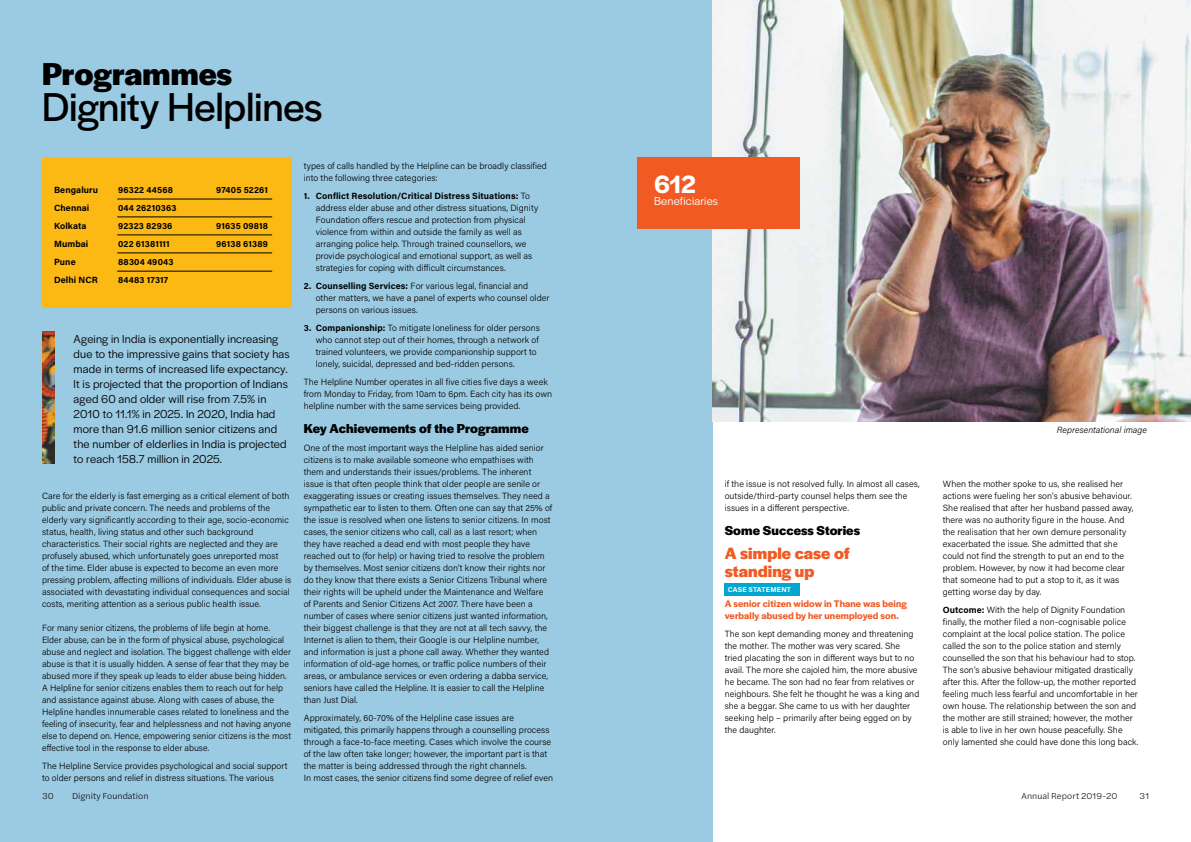
<style>
.page{position:relative;width:1191px;height:842px;background:#fff}
.page>*{position:absolute;margin:0;border:0;box-sizing:border-box;transform-origin:0 0}
.t1{font:42px "Halyard Display";letter-spacing:-.005em;color:#000}
.t2{font:700 33px "Halyard Display";color:#000}
.t3{font:600 26px "Halyard Display";color:#fff}
.t4{font:700 17px/18px "Halyard Display";letter-spacing:.005em;color:#f15a22}
.t5{font:700 13.5px "Halyard Display";color:#000}
.t6{font:12px/15px "Halyard Display";letter-spacing:.015em;color:#000}
.t7{font:12px "Halyard Display";letter-spacing:.015em;color:#fff}
.t8{font:600 10px/12px "Halyard Display";letter-spacing:.01em;color:#f15a22}
.t9{font:300 9px/12px "Acumin Pro";letter-spacing:.005em;color:#000}
.t10{font:700 9px "Acumin Pro";letter-spacing:.015em;color:#000}
.t11{font:300 9px "Halyard Text";letter-spacing:.005em;color:#000}
.t12{font:italic 300 9px "Acumin Pro";letter-spacing:.005em;color:#000}
.t13{font:700 7px "Acumin Pro";letter-spacing:.025em;color:#fff}
.s1{font-weight:700}
</style>
<div class="page">
<div style="left:0;top:0;width:712px;height:842px;background:#9bcbe3"></div>
<div style="left:42px;top:157px;width:250px;height:150px;background:#fdb913"></div>
<hr style="left:117px;top:199px;width:155px;height:1px;background:#000">
<hr style="left:117px;top:217px;width:155px;height:1px;background:#000">
<hr style="left:117px;top:235px;width:155px;height:1px;background:#000">
<hr style="left:117px;top:253px;width:155px;height:1px;background:#000">
<hr style="left:117px;top:271px;width:155px;height:1px;background:#000">
<img style="left:42px;top:331px;width:12px;height:132px">
<img style="left:712px;top:0;width:479px;height:422px">
<div style="left:724px;top:583px;width:76px;height:12px;background:#01a7cf"></div>
<div style="left:638px;top:157px;width:162px;height:72px;background:#f15a22"></div>
<h2 class="t2" style="left:42px;top:50px;width:192px">Programmes</h2>
<h1 class="t1" style="left:42px;top:77px;width:282px">Dignity Helplines</h1>
<p class="t10" style="left:54px;top:184px;width:46px">Bengaluru</p>
<p class="t10" style="left:118px;top:184px;width:56px">96322 44568</p>
<p class="t10" style="left:216px;top:184px;width:54px">97405 52261</p>
<p class="t10" style="left:54px;top:202px;width:37px">Chennai</p>
<p class="t10" style="left:118px;top:202px;width:60px">044 26210363</p>
<p class="t10" style="left:54px;top:220px;width:34px">Kolkata</p>
<p class="t10" style="left:118px;top:220px;width:56px">92323 82936</p>
<p class="t10" style="left:216px;top:220px;width:54px">91635 09818</p>
<p class="t10" style="left:54px;top:238px;width:36px">Mumbai</p>
<p class="t10" style="left:118px;top:238px;width:53px">022 61381111</p>
<p class="t10" style="left:216px;top:238px;width:53px">96138 61389</p>
<p class="t10" style="left:54px;top:256px;width:23px">Pune</p>
<p class="t10" style="left:118px;top:256px;width:57px">88304 49043</p>
<p class="t10" style="left:54px;top:274px;width:45px">Delhi NCR</p>
<p class="t10" style="left:118px;top:274px;width:52px">84483 17317</p>
<p class="t6" style="left:74px;top:331px;width:217px">Ageing in India is exponentially increasing due to the impressive gains that society has made in terms of increased life expectancy.<br>It is projected that the proportion of Indians aged 60 and older will rise from 7.5% in 2010 to 11.1% in 2025. In 2020, India had more than 91.6 million senior citizens and the number of elderlies in India is projected to reach 158.7 million in 2025.</p>
<p class="t9" style="left:42px;top:490px;width:251px">Care for the elderly is fast emerging as a critical element of both public and private concern. The needs and problems of the elderly vary significantly according to their age, socio-economic status, health, living status and other such background characteristics. Their social rights are neglected and they are profusely abused, which unfortunately goes unreported most<br>of the time. Elder abuse is expected to become an even more pressing problem, affecting millions of individuals. Elder abuse is associated with devastating individual consequences and social costs, meriting attention as a serious public health issue.</p>
<p class="t9" style="left:42px;top:622px;width:251px">For many senior citizens, the problems of life begin at home.<br>Elder abuse, can be in the form of physical abuse, psychological abuse and neglect and isolation. The biggest challenge with elder abuse is that it is usually hidden. A sense of fear that they may be abused more if they speak up leads to elder abuse being hidden.<br>A Helpline for senior citizens enables them to reach out for help and assistance against abuse. Along with cases of abuse, the Helpline handles innumerable cases related to loneliness and the feeling of insecurity, fear and helplessness and not having anyone else to depend on. Hence, empowering senior citizens is the most effective tool in the response to elder abuse.</p>
<p class="t9" style="left:42px;top:760px;width:247px">The Helpline Service provides psychological and social support to older persons and relief in distress situations. The various</p>
<p class="t9" style="left:304px;top:160px;width:245px">types of calls handled by the Helpline can be broadly classified into the following three categories:</p>
<p class="t9" style="left:316px;top:190px;width:224px;text-indent:-12px"><span class="s1">1. Conflict Resolution/Critical Distress Situations:</span> To address elder abuse and other distress situations, Dignity Foundation offers rescue and protection from physical violence from within and outside the family as well as arranging police help. Through trained counsellors, we provide psychological and emotional support, as well as strategies for coping with difficult circumstances.</p>
<p class="t9" style="left:316px;top:279px;width:235px;text-indent:-12px"><span class="s1">2. Counselling Services:</span> For various legal, financial and other matters, we have a panel of experts who counsel older persons on various issues.</p>
<p class="t9" style="left:316px;top:321px;width:226px;text-indent:-12px"><span class="s1">3. Companionship:</span> To mitigate loneliness for older persons who cannot step out of their homes, through a network of trained volunteers, we provide companionship support to lonely, suicidal, depressed and bed-ridden persons.</p>
<p class="t9" style="left:304px;top:375px;width:250px">The Helpline Number operates in all five cities five days a week from Monday to Friday, from 10am to 6pm. Each city has its own helpline number with the same services being provided.</p>
<h3 class="t5" style="left:304px;top:419px;width:226px">Key Achievements of the Programme</h3>
<p class="t9" style="left:304px;top:442px;width:250px">One of the most important ways the Helpline has aided senior citizens is to make available someone who empathises with them and understands their issues/problems. The inherent issue is that often people think that older people are senile or exaggerating issues or creating issues themselves. They need a sympathetic ear to listen to them. Often one can say that 25% of the issue is resolved when one listens to senior citizens. In most cases, the senior citizens who call, call as a last resort; when they have reached a dead end with most people they have reached out to (for help) or having tried to resolve the problem by themselves. Most senior citizens don’t know their rights nor do they know that there exists a Senior Citizens Tribunal where their rights will be upheld under the Maintenance and Welfare of Parents and Senior Citizens Act 2007. There have been a number of cases where senior citizens just wanted information, their biggest challenge is that they are not at all tech savvy, the Internet is alien to them, their Google is our Helpline number, and information is just a phone call away. Whether they wanted information of old-age homes, or traffic police numbers of their areas, or ambulance services or even ordering a dabba service, seniors have called the Helpline. It is easier to call the Helpline than Just Dial.</p>
<p class="t9" style="left:304px;top:711px;width:251px">Approximately, 60-70% of the Helpline case issues are mitigated, this primarily happens through a counselling process through a face-to-face meeting. Cases which involve the course of the law often take longer; however, the important part is that the matter is being addressed through the right channels.<br>In most cases, the senior citizens find some degree of relief even</p>
<h3 class="t3" style="left:654px;top:166px;width:43px">612</h3>
<h3 class="t7" style="left:654px;top:193px;width:66px">Beneficiaries</h3>
<p class="t9" style="left:724px;top:478px;width:197px">if the issue is not resolved fully. In almost all cases, outside/third-party counsel helps them see the issues in a different perspective.</p>
<h3 class="t5" style="left:724px;top:521px;width:137px">Some Success Stories</h3>
<h3 class="t4" style="left:724px;top:543px;width:126px">A simple case of standing up</h3>
<p class="t13" style="left:727px;top:584px;width:65px">CASE STATEMENT</p>
<p class="t8" style="left:724px;top:597px;width:184px">A senior citizen widow in Thane was being verbally abused by her unemployed son.</p>
<p class="t9" style="left:724px;top:628px;width:196px">The son kept demanding money and threatening the mother. The mother was very scared. She tried placating the son in different ways but to no avail. The more she cajoled him, the more abusive he became. The son had no fear from relatives or neighbours. She felt he thought he was a king and she a beggar. She came to us with her daughter seeking help – primarily after being egged on by the daughter.</p>
<p class="t12" style="left:1056px;top:424px;width:92px">Representational image</p>
<p class="t9" style="left:943px;top:477px;width:192px">When the mother spoke to us, she realised her actions were fueling her son’s abusive behaviour.<br>She realised that after her husband passed away, there was no authority figure in the house. And the realisation that her own demure personality exacerbated the issue. She admitted that she could not find the strength to put an end to the problem. However, by now it had become clear that someone had to put a stop to it, as it was getting worse day by day.</p>
<p class="t9" style="left:943px;top:603px;width:197px"><span class="s1">Outcome:</span> With the help of Dignity Foundation finally, the mother filed a non-cognisable police complaint at the local police station. The police called the son to the police station and sternly counselled the son that his behaviour had to stop.<br>The son’s abusive behaviour mitigated drastically after this. After the follow-up, the mother reported feeling much less fearful and uncomfortable in her own house. The relationship between the son and the mother are still strained; however, the mother is able to live in her own house peacefully. She only lamented she could have done this long back.</p>
<p class="t11" style="left:42px;top:789px;width:13px">30</p>
<p class="t11" style="left:72px;top:789px;width:78px">Dignity Foundation</p>
<p class="t11" style="left:1021px;top:789px;width:97px">Annual Report 2019-20</p>
<p class="t11" style="left:1139px;top:789px;width:11px">31</p>
</div>
